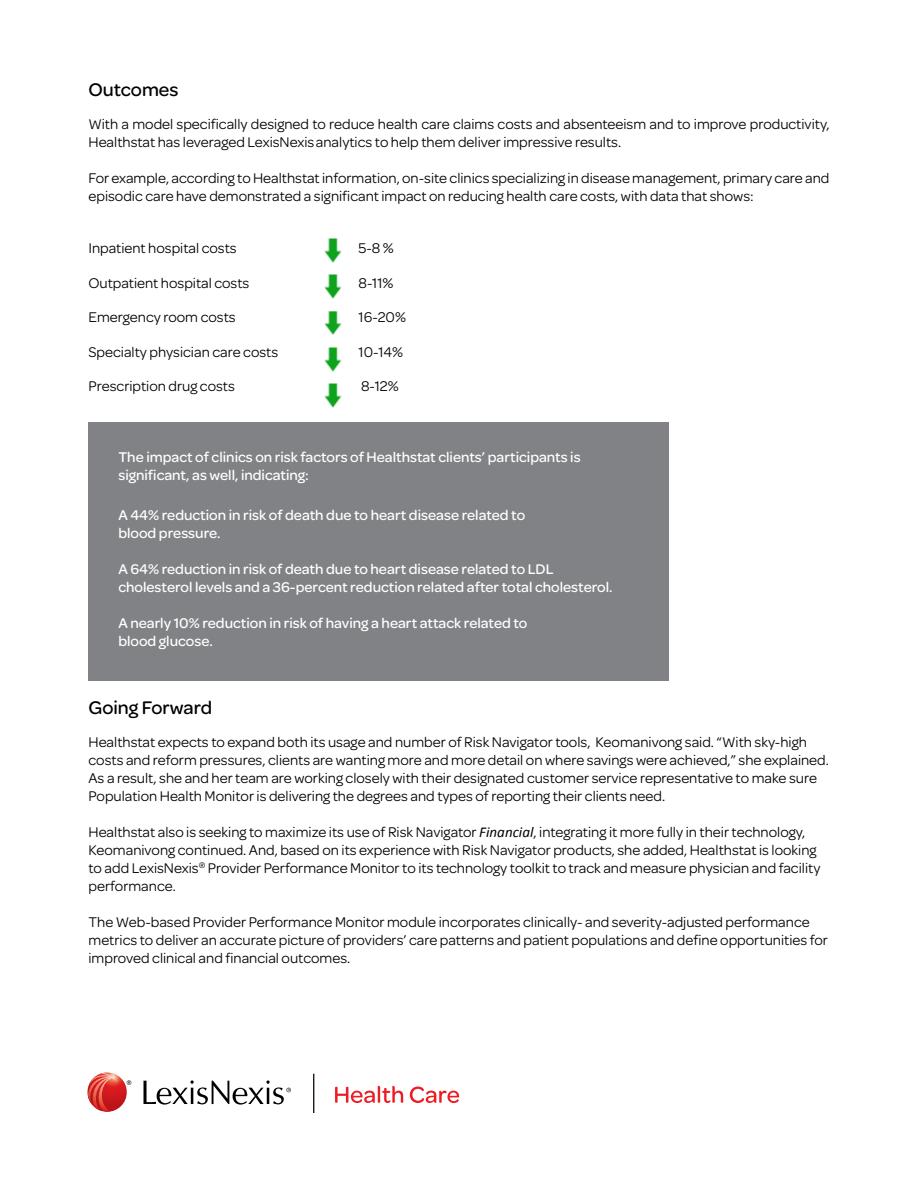
<style>
.page{position:relative;width:918px;height:1188px;background:#fff}
.page>*{position:absolute;margin:0;border:0;box-sizing:border-box;transform-origin:0 0}
.t1{font:500 19.5px "Omnes";color:#000}
.t2{font:15px/18px "Omnes";color:#000}
.t3{font:500 15px/18px "Omnes";color:#fff}
.s1{font-family:"Calibri";font-style:italic}
</style>
<div class="page">
<img style="left:324px;top:238px;width:18px;height:24px">
<img style="left:324px;top:274px;width:18px;height:25px">
<img style="left:324px;top:311px;width:18px;height:24px">
<img style="left:324px;top:347px;width:18px;height:24px">
<img style="left:324px;top:383px;width:18px;height:24px">
<div style="left:89px;top:422px;width:580px;height:258px;background:#808285"></div>
<svg style="left:335px;top:1086px;width:68px;height:17px"></svg>
<svg style="left:410px;top:1087px;width:49px;height:16px"></svg>
<svg style="left:127px;top:1080px;width:4px;height:5px"></svg>
<svg style="left:144px;top:1080px;width:147px;height:25px"></svg>
<img style="left:87px;top:1072px;width:40px;height:40px;border-radius:20px">
<img style="left:88px;top:1073px;width:32px;height:39px">
<hr style="left:313px;top:1074px;width:1px;height:38px;background:#000">
<h1 class="t1" style="left:89px;top:76px;width:92px">Outcomes</h1>
<p class="t2" style="left:89px;top:114px;width:743px">With a model specifically designed to reduce health care claims costs and absenteeism and to improve productivity,<br>Healthstat has leveraged LexisNexisanalytics to help them deliver impressive results.</p>
<p class="t2" style="left:89px;top:168px;width:742px">For example, according to Healthstat information, on-site clinics specializing in disease management, primary care and episodic care have demonstrated a significant impact on reducing health care costs, with data that shows:</p>
<p class="t2" style="left:89px;top:238px;width:150px">Inpatient hospital costs</p>
<p class="t2" style="left:359px;top:238px;width:37px">5-8 %</p>
<p class="t2" style="left:89px;top:273px;width:162px">Outpatient hospital costs</p>
<p class="t2" style="left:359px;top:273px;width:37px">8-11%</p>
<p class="t2" style="left:89px;top:307px;width:149px">Emergency room costs</p>
<p class="t2" style="left:359px;top:307px;width:49px">16-20%</p>
<p class="t2" style="left:89px;top:342px;width:191px">Specialty physician care costs</p>
<p class="t2" style="left:359px;top:342px;width:46px">10-14%</p>
<p class="t2" style="left:89px;top:376px;width:148px">Prescription drug costs</p>
<p class="t2" style="left:361px;top:376px;width:39px">8-12%</p>
<p class="t3" style="left:118px;top:447px;width:464px">The impact of clinics on risk factors of Healthstat clients’ participants is significant, as well, indicating:</p>
<p class="t3" style="left:118px;top:505px;width:408px">A 44% reduction in risk of death due to heart disease related to blood pressure.</p>
<p class="t3" style="left:118px;top:559px;width:496px">A 64% reduction in risk of death due to heart disease related to LDL cholesterol levels and a 36-percent reduction related after total cholesterol.</p>
<p class="t3" style="left:118px;top:613px;width:411px">A nearly 10% reduction in risk of having a heart attack related to blood glucose.</p>
<h1 class="t1" style="left:89px;top:694px;width:125px">Going Forward</h1>
<p class="t2" style="left:89px;top:732px;width:742px">Healthstat expects to expand both its usage and number of Risk Navigator tools, Keomanivong said. “With sky-high costs and reform pressures, clients are wanting more and more detail on where savings were achieved,” she explained.<br>As a result, she and her team are working closely with their designated customer service representative to make sure Population Health Monitor is delivering the degrees and types of reporting their clients need.</p>
<p class="t2" style="left:89px;top:822px;width:733px">Healthstat also is seeking to maximize its use of Risk Navigator <span class="s1">Financial</span>, integrating it more fully in their technology, Keomanivong continued. And, based on its experience with Risk Navigator products, she added, Healthstat is looking to add LexisNexis<sup>®</sup> Provider Performance Monitor to its technology toolkit to track and measure physician and facility performance.</p>
<p class="t2" style="left:89px;top:912px;width:741px">The Web-based Provider Performance Monitor module incorporates clinically- and severity-adjusted performance metrics to deliver an accurate picture of providers’ care patterns and patient populations and define opportunities for improved clinical and financial outcomes.</p>
</div>
